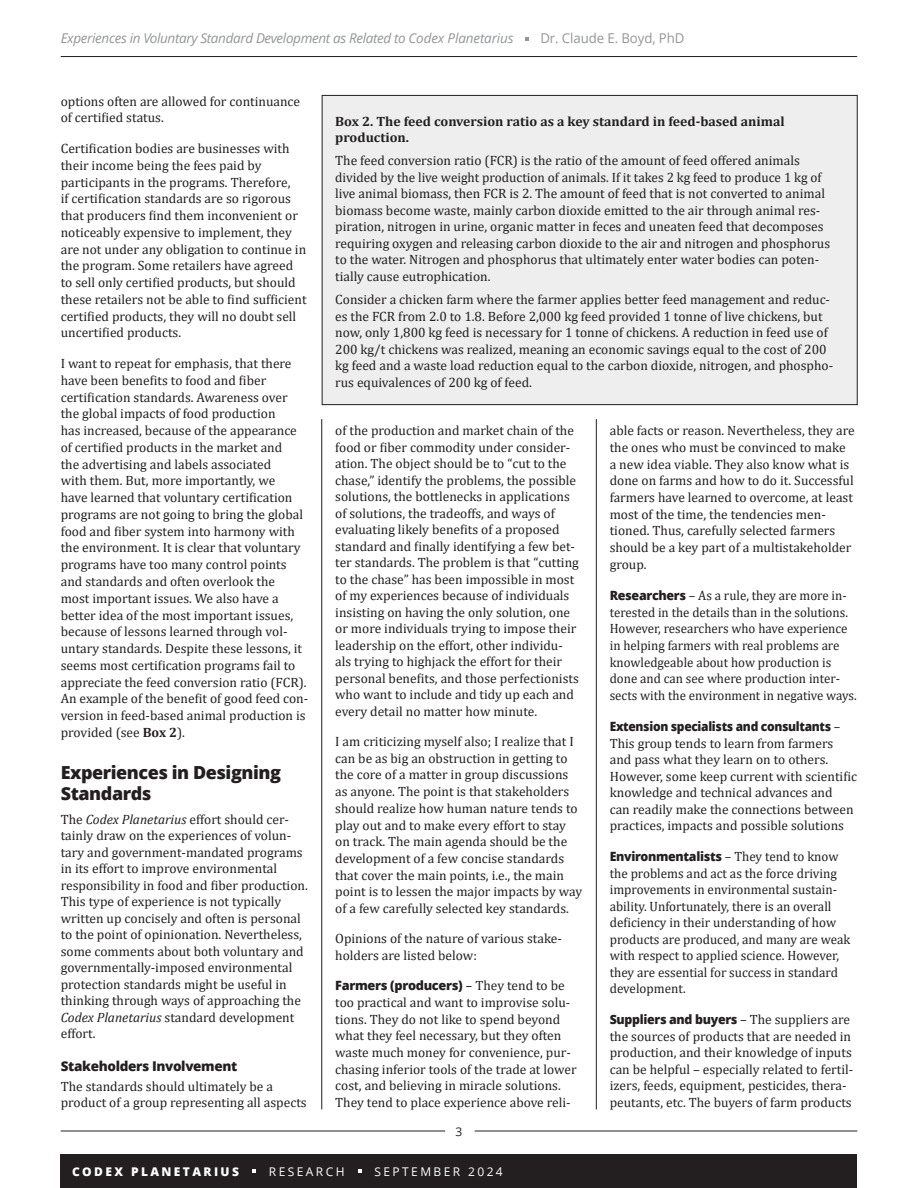
<style>
.page{position:relative;width:918px;height:1188px;background:#fff}
.page>*{position:absolute;margin:0;border:0;box-sizing:border-box;transform-origin:0 0}
.t1{font:800 18px/21px "Open Sans";letter-spacing:-.025em;color:#231f20}
.t2{font:13.5px/16.5px "Cambria";color:#231f20}
.t3{font:700 13.5px/16.5px "Cambria";color:#231f20}
.t4{font:italic 13.5px "Open Sans";letter-spacing:-.025em;color:#939598}
.t5{font:800 13.5px "Open Sans";letter-spacing:-.025em;color:#231f20}
.t6{font:13.5px "Open Sans";letter-spacing:-.005em;color:#939598}
.t7{font:800 12.75px "Open Sans";letter-spacing:-.025em;color:#231f20}
.t8{font:800 12.75px "Open Sans";letter-spacing:-.025em;color:#231f20;scale:.94 1}
.t9{font:12px "Open Sans";letter-spacing:.2em;color:#fff}
.t10{font:800 12px "Open Sans";letter-spacing:.2em;color:#fff}
.t11{font:12px "Open Sans";color:#231f20}
.s1{font-weight:700}
.s2{font-style:italic}
.s3{font-weight:400}
.s4{font-family:"Cambria";font-weight:400;font-size:13.5px}
.s5{font-family:"Open Sans";font-weight:800;font-size:12.75px}
</style>
<div class="page">
<hr style="left:61px;top:1131px;width:384px;height:1px;background:#231f20">
<hr style="left:475px;top:1131px;width:382px;height:1px;background:#231f20">
<hr style="left:61px;top:56px;width:796px;height:1px;background:#231f20">
<hr style="left:321px;top:419px;width:1px;height:690px;background:#231f20">
<hr style="left:596px;top:419px;width:1px;height:690px;background:#231f20">
<div style="left:61px;top:1154px;width:796px;height:34px;background:#231f20"></div>
<svg style="left:252px;top:1169px;width:4px;height:4px"></svg>
<svg style="left:358px;top:1169px;width:4px;height:4px"></svg>
<svg style="left:525px;top:37px;width:4px;height:3px"></svg>
<div style="left:322px;top:95px;width:535px;height:310px;background:#eeeeef"></div>
<div style="left:322px;top:95px;width:536px;height:310px;border:1px solid #231f20"></div>
<p class="t4" style="left:61px;top:29px;width:454px">Experiences in Voluntary Standard Development as Related to Codex Planetarius</p>
<p class="t6" style="left:540px;top:29px;width:146px">Dr. Claude E. Boyd, PhD</p>
<p class="t2" style="left:61px;top:92px;width:241px">options often are allowed for continuance of certified status.</p>
<p class="t2" style="left:61px;top:140px;width:247px">Certification bodies are businesses with their income being the fees paid by participants in the programs. Therefore,<br>if certification standards are so rigorous that producers find them inconvenient or noticeably expensive to implement, they are not under any obligation to continue in the program. Some retailers have agreed to sell only certified products, but should these retailers not be able to find sufficient certified products, they will no doubt sell uncertified products.</p>
<p class="t2" style="left:61px;top:355px;width:249px">I want to repeat for emphasis, that there have been benefits to food and fiber certification standards. Awareness over the global impacts of food production<br>has increased, because of the appearance of certified products in the market and<br>the advertising and labels associated<br>with them. But, more importantly, we<br>have learned that voluntary certification programs are not going to bring the global food and fiber system into harmony with the environment. It is clear that voluntary programs have too many control points and standards and often overlook the<br>most important issues. We also have a better idea of the most important issues, because of lessons learned through vol&shy;untary standards. Despite these lessons, it seems most certification programs fail to appreciate the feed conversion ratio (FCR).<br>An example of the benefit of good feed con&shy;version in feed-based animal production is provided (see <span class="s1">Box 2</span>).</p>
<p class="t1" style="left:61px;top:761px;width:222px">Experiences in Designing<br>Standards</p>
<p class="t2" style="left:61px;top:811px;width:249px">The <span class="s2">Codex Planetarius</span> effort should cer&shy;tainly draw on the experiences of volun&shy;tary and government-mandated programs in its effort to improve environmental responsibility in food and fiber production.<br>This type of experience is not typically written up concisely and often is personal to the point of opinionation. Nevertheless, some comments about both voluntary and governmentally-imposed environmental protection standards might be useful in thinking through ways of approaching the <span class="s2">Codex Planetarius</span> standard development effort.</p>
<p class="t5" style="left:61px;top:1056px;width:178px">Stakeholders Involvement</p>
<p class="t2" style="left:61px;top:1078px;width:247px">The standards should ultimately be a product of a group representing all aspects</p>
<p class="t3" style="left:335px;top:112px;width:451px">Box 2. The feed conversion ratio as a key standard in feed-based animal production.</p>
<p class="t2" style="left:335px;top:152px;width:496px">The feed conversion ratio (FCR) is the ratio of the amount of feed offered animals divided by the live weight production of animals. If it takes 2 kg feed to produce 1 kg of live animal biomass, then FCR is 2. The amount of feed that is not converted to animal biomass become waste, mainly carbon dioxide emitted to the air through animal res&shy;piration, nitrogen in urine, organic matter in feces and uneaten feed that decomposes requiring oxygen and releasing carbon dioxide to the air and nitrogen and phosphorus to the water. Nitrogen and phosphorus that ultimately enter water bodies can poten&shy;tially cause eutrophication.</p>
<p class="t2" style="left:335px;top:291px;width:499px">Consider a chicken farm where the farmer applies better feed management and reduc&shy;es the FCR from 2.0 to 1.8. Before 2,000 kg feed provided 1 tonne of live chickens, but now, only 1,800 kg feed is necessary for 1 tonne of chickens. A reduction in feed use of 200 kg/t chickens was realized, meaning an economic savings equal to the cost of 200 kg feed and a waste load reduction equal to the carbon dioxide, nitrogen, and phospho&shy;rus equivalences of 200 kg of feed.</p>
<p class="t2" style="left:335px;top:422px;width:245px">of the production and market chain of the food or fiber commodity under consider&shy;ation. The object should be to “cut to the chase,” identify the problems, the possible solutions, the bottlenecks in applications of solutions, the tradeoffs, and ways of evaluating likely benefits of a proposed standard and finally identifying a few bet&shy;ter standards. The problem is that “cutting to the chase” has been impossible in most of my experiences because of individuals insisting on having the only solution, one or more individuals trying to impose their leadership on the effort, other individu&shy;als trying to highjack the effort for their personal benefits, and those perfectionists who want to include and tidy up each and every detail no matter how minute.</p>
<p class="t2" style="left:335px;top:733px;width:248px">I am criticizing myself also; I realize that I can be as big an obstruction in getting to the core of a matter in group discussions as anyone. The point is that stakeholders should realize how human nature tends to play out and to make every effort to stay on track. The main agenda should be the development of a few concise standards that cover the main points, i.e., the main point is to lessen the major impacts by way of a few carefully selected key standards.</p>
<p class="t2" style="left:335px;top:930px;width:228px">Opinions of the nature of various stake&shy;holders are listed below:</p>
<p class="t7" style="left:335px;top:976px;width:231px">Farmers (producers) <span class="s3">–</span> <span class="s4">They tend to be</span></p>
<p class="t2" style="left:335px;top:994px;width:243px">too practical and want to improvise solu&shy;tions. They do not like to spend beyond what they feel necessary, but they often waste much money for convenience, pur&shy;chasing inferior tools of the trade at lower cost, and believing in miracle solutions.<br>They tend to place experience above reli-</p>
<p class="t11" style="left:456px;top:1123px;width:8px">3</p>
<p class="t2" style="left:610px;top:422px;width:246px">able facts or reason. Nevertheless, they are the ones who must be convinced to make a new idea viable. They also know what is done on farms and how to do it. Successful farmers have learned to overcome, at least most of the time, the tendencies men&shy;tioned. Thus, carefully selected farmers should be a key part of a multistakeholder group.</p>
<p class="t2" style="left:610px;top:587px;width:248px"><span class="s5">Researchers</span> – As a rule, they are more in&shy;terested in the details than in the solutions.<br>However, researchers who have experience in helping farmers with real problems are knowledgeable about how production is done and can see where production inter&shy;sects with the environment in negative ways.</p>
<p class="t8" style="left:610px;top:717px;width:247px">Extension specialists and consultants <span class="s4">–</span></p>
<p class="t2" style="left:610px;top:735px;width:249px">This group tends to learn from farmers and pass what they learn on to others.<br>However, some keep current with scientific knowledge and technical advances and<br>can readily make the connections between practices, impacts and possible solutions</p>
<p class="t7" style="left:610px;top:847px;width:230px">Environmentalists <span class="s4">– They tend to know</span></p>
<p class="t2" style="left:610px;top:865px;width:242px">the problems and act as the force driving improvements in environmental sustain&shy;ability. Unfortunately, there is an overall deficiency in their understanding of how products are produced, and many are weak with respect to applied science. However, they are essential for success in standard development.</p>
<p class="t7" style="left:610px;top:1010px;width:242px">Suppliers and buyers <span class="s4">– The suppliers are</span></p>
<p class="t2" style="left:610px;top:1028px;width:245px">the sources of products that are needed in production, and their knowledge of inputs can be helpful – especially related to fertil&shy;izers, feeds, equipment, pesticides, thera&shy;peutants, etc. The buyers of farm products</p>
<p class="t10" style="left:72px;top:1162px;width:168px">CODEX PLANETARIUS</p>
<p class="t9" style="left:269px;top:1163px;width:77px">RESEARCH</p>
<p class="t9" style="left:375px;top:1163px;width:130px">SEPTEMBER 2024</p>
</div>
